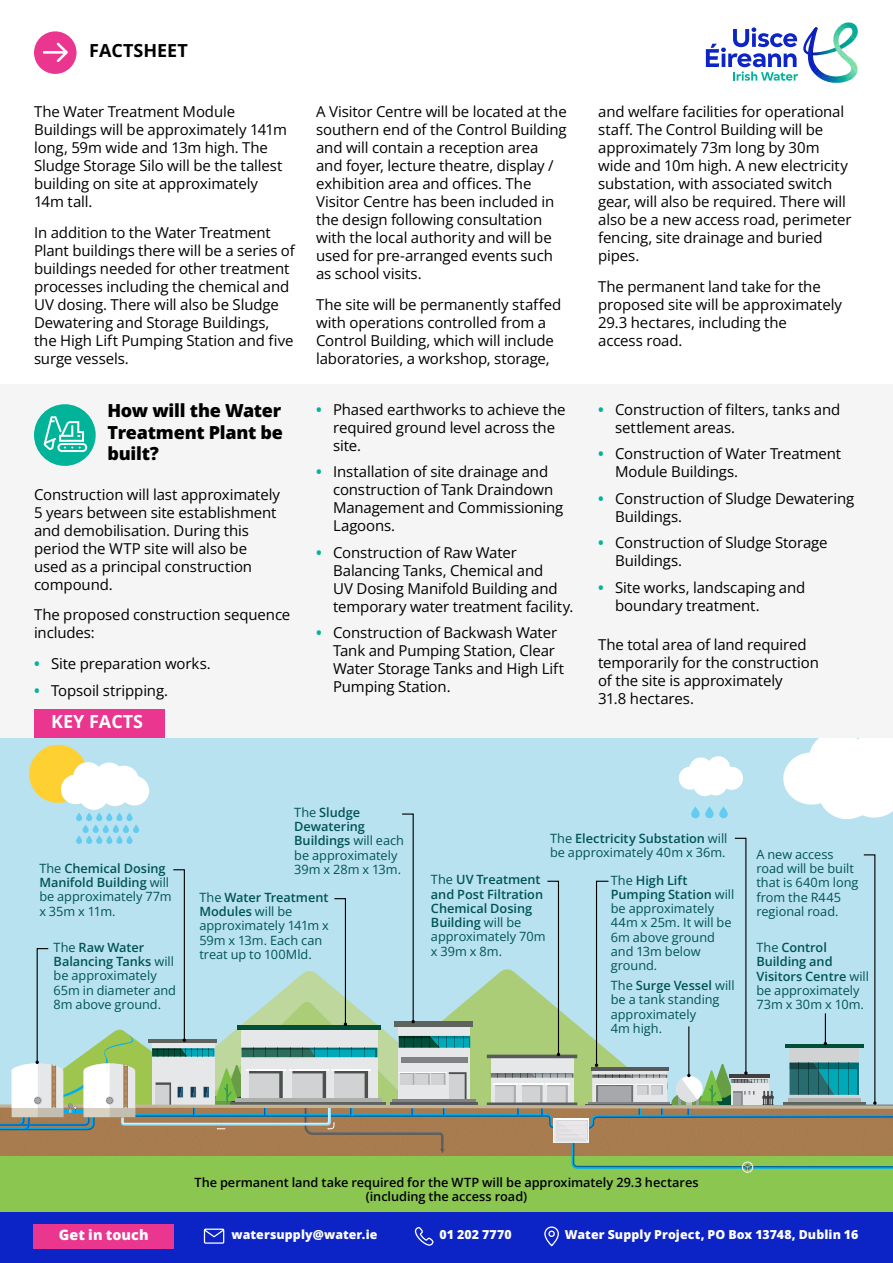
<style>
.page{position:relative;width:893px;height:1263px;background:#fff}
.page>*{position:absolute;margin:0;border:0;box-sizing:border-box;transform-origin:0 0}
.t1{font:800 18px/21.6px "Open Sans";letter-spacing:-.015em;color:#000;text-align:justify}
.t2{font:700 18px "Open Sans";color:#000}
.t3{font:700 18px "Open Sans";color:#fff}
.t4{font:15px/18px "Open Sans";letter-spacing:-.01em;color:#000}
.t5{font:800 14.25px "Open Sans";letter-spacing:.005em;color:#fff}
.t6{font:12.75px/14.2px "Open Sans";color:#005356}
.t7{font:600 12.75px/14.2px "Open Sans";letter-spacing:-.005em;color:#000;text-align:center}
.t8{font:600 12.75px/14.2px "Open Sans";letter-spacing:-.005em;color:#005356}
.t9{font:800 12.3px "Open Sans";letter-spacing:.01em;color:#fff}
.s1{font-weight:700;color:#00b39a}
.s2{font-weight:600}
.s3{font-weight:400}
</style>
<div class="page">
<div style="left:0;top:1156px;width:893px;height:68px;background:#8ac650"></div>
<div style="left:34px;top:31px;width:43px;height:43px;background:#eb368f;border-radius:50%"></div>
<svg style="left:42px;top:42px;width:26px;height:20px"></svg>
<img style="left:803px;top:39px;width:4px;height:15px">
<img style="left:807px;top:22px;width:51px;height:61px">
<svg style="left:706px;top:27px;width:92px;height:54px"></svg>
<div style="left:0;top:384px;width:893px;height:354px;background:#f5f5f5"></div>
<div style="left:34px;top:709px;width:130px;height:29px;background:#ea368e"></div>
<div style="left:34px;top:404px;width:62px;height:62px;background:#00b399;border-radius:50%"></div>
<svg style="left:44px;top:416px;width:43px;height:36px"></svg>
<svg style="left:0;top:738px;width:893px;height:435px;background:#b2d0cc"></svg>
<div style="left:0;top:1212px;width:893px;height:51px;background:#0c23c6"></div>
<div style="left:33px;top:1224px;width:141px;height:24px;background:#eb368f"></div>
<svg style="left:203px;top:1228px;width:22px;height:16px"></svg>
<svg style="left:414px;top:1227px;width:20px;height:19px"></svg>
<svg style="left:544px;top:1226px;width:15px;height:21px"></svg>
<p class="t2" style="left:89px;top:38px;width:100px">FACTSHEET</p>
<p class="t4" style="left:34px;top:102px;width:254px">The Water Treatment Module<br>Buildings will be approximately 141m long, 59m wide and 13m high. The<br>Sludge Storage Silo will be the tallest building on site at approximately<br>14m tall.</p>
<p class="t4" style="left:34px;top:223px;width:262px">In addition to the Water Treatment Plant buildings there will be a series of buildings needed for other treatment processes including the chemical and UV dosing. There will also be Sludge Dewatering and Storage Buildings, the High Lift Pumping Station and five surge vessels.</p>
<p class="t1" style="left:107px;top:399px;width:177px">How will the Water Treatment Plant be built?</p>
<p class="t4" style="left:34px;top:485px;width:248px">Construction will last approximately<br>5 years between site establishment and demobilisation. During this period the WTP site will also be used as a principal construction compound.</p>
<p class="t4" style="left:34px;top:605px;width:258px">The proposed construction sequence includes:</p>
<p class="t4" style="left:34px;top:654px;width:178px"><span class="s1">•</span> Site preparation works.</p>
<p class="t4" style="left:34px;top:681px;width:136px"><span class="s1">•</span> Topsoil stripping.</p>
<p class="t3" style="left:51px;top:709px;width:94px">KEY FACTS</p>
<p class="t4" style="left:316px;top:102px;width:252px">A Visitor Centre will be located at the southern end of the Control Building and will contain a reception area and foyer, lecture theatre, display / exhibition area and offices. The Visitor Centre has been included in the design following consultation with the local authority and will be used for pre-arranged events such as school visits.</p>
<p class="t4" style="left:316px;top:295px;width:247px">The site will be permanently staffed with operations controlled from a Control Building, which will include laboratories, a workshop, storage,</p>
<p class="t4" style="left:333px;top:400px;width:234px;text-indent:-17px"><span class="s1">•</span> Phased earthworks to achieve the required ground level across the site.</p>
<p class="t4" style="left:333px;top:463px;width:232px;text-indent:-17px"><span class="s1">•</span> Installation of site drainage and construction of Tank Draindown<br>Management and Commissioning<br>Lagoons.</p>
<p class="t4" style="left:333px;top:543px;width:242px;text-indent:-17px"><span class="s1">•</span> Construction of Raw Water<br>Balancing Tanks, Chemical and<br>UV Dosing Manifold Building and temporary water treatment facility.</p>
<p class="t4" style="left:333px;top:624px;width:233px;text-indent:-17px"><span class="s1">•</span> Construction of Backwash Water<br>Tank and Pumping Station, Clear<br>Water Storage Tanks and High Lift<br>Pumping Station.</p>
<p class="t4" style="left:598px;top:102px;width:255px">and welfare facilities for operational staff. The Control Building will be approximately 73m long by 30m wide and 10m high. A new electricity substation, with associated switch gear, will also be required. There will also be a new access road, perimeter fencing, site drainage and buried pipes.</p>
<p class="t4" style="left:598px;top:277px;width:245px">The permanent land take for the proposed site will be approximately<br>29.3 hectares, including the<br>access road.</p>
<p class="t4" style="left:615px;top:400px;width:227px;text-indent:-17px"><span class="s1">•</span> Construction of filters, tanks and settlement areas.</p>
<p class="t4" style="left:615px;top:445px;width:228px;text-indent:-17px"><span class="s1">•</span> Construction of Water Treatment<br>Module Buildings.</p>
<p class="t4" style="left:615px;top:489px;width:241px;text-indent:-17px"><span class="s1">•</span> Construction of Sludge Dewatering<br>Buildings.</p>
<p class="t4" style="left:615px;top:534px;width:214px;text-indent:-17px"><span class="s1">•</span> Construction of Sludge Storage<br>Buildings.</p>
<p class="t4" style="left:615px;top:578px;width:192px;text-indent:-17px"><span class="s1">•</span> Site works, landscaping and boundary treatment.</p>
<p class="t4" style="left:598px;top:635px;width:222px">The total area of land required temporarily for the construction of the site is approximately<br>31.8 hectares.</p>
<p class="t6" style="left:39px;top:861px;width:134px">The <span class="s2">Chemical Dosing<br>Manifold Building</span> will be approximately 77m x 35m x 11m.</p>
<p class="t6" style="left:54px;top:940px;width:124px">The <span class="s2">Raw Water<br>Balancing Tanks</span> will be approximately<br>65m in diameter and<br>8m above ground.</p>
<p class="t6" style="left:294px;top:805px;width:111px">The <span class="s2">Sludge<br>Dewatering<br>Buildings</span> will each be approximately<br>39m x 28m x 13m.</p>
<p class="t6" style="left:199px;top:890px;width:131px">The <span class="s2">Water Treatment<br>Modules</span> will be approximately 141m x<br>59m x 13m. Each can treat up to 100Mld.</p>
<p class="t6" style="left:550px;top:831px;width:179px">The <span class="s2">Electricity Substation</span> will be approximately 40m x 36m.</p>
<p class="t8" style="left:431px;top:872px;width:116px"><span class="s3">The</span> UV Treatment and Post Filtration<br>Chemical Dosing<br>Building <span class="s3">will be approximately 70m x 39m x 8m.</span></p>
<p class="t6" style="left:611px;top:873px;width:125px">The <span class="s2">High Lift<br>Pumping Station</span> will be approximately<br>44m x 25m. It will be<br>6m above ground and 13m below ground.</p>
<p class="t6" style="left:611px;top:978px;width:125px">The <span class="s2">Surge Vessel</span> will be a tank standing approximately<br>4m high.</p>
<p class="t6" style="left:756px;top:847px;width:104px">A new access road will be built that is 640m long from the R445 regional road.</p>
<p class="t6" style="left:756px;top:940px;width:114px">The <span class="s2">Control<br>Building and<br>Visitors Centre</span> will be approximately<br>73m x 30m x 10m.</p>
<p class="t7" style="left:194px;top:1175px;width:506px">The permanent land take required for the WTP will be approximately 29.3 hectares (including the access road)</p>
<p class="t5" style="left:59px;top:1224px;width:91px">Get in touch</p>
<p class="t9" style="left:231px;top:1225px;width:147px">watersupply@water.ie</p>
<p class="t9" style="left:439px;top:1225px;width:74px">01 202 7770</p>
<p class="t9" style="left:565px;top:1225px;width:295px">Water Supply Project, PO Box 13748, Dublin 16</p>
</div>
